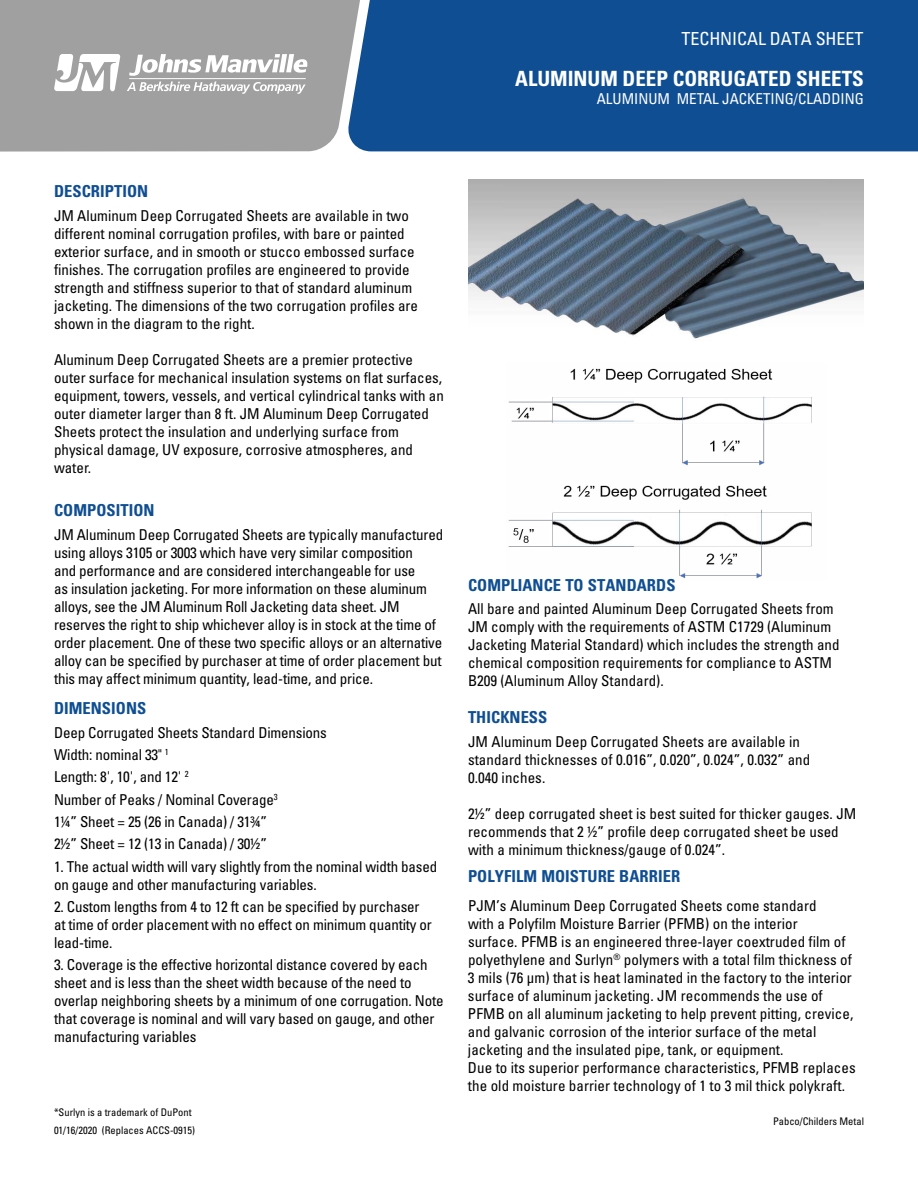
<style>
.page{position:relative;width:918px;height:1188px;background:#fff}
.page>*{position:absolute;margin:0;border:0;box-sizing:border-box;transform-origin:0 0}
.t1{font:700 condensed 21px "Univers LT Std";color:#fff}
.t2{font:condensed 18px "Univers LT Std";letter-spacing:-.005em;color:#fff}
.t3{font:700 condensed 16.5px "Univers LT Std";letter-spacing:.005em;color:#0f4e92}
.t4{font:condensed 15px/18px "Univers LT Std";color:#000}
.t5{font:condensed 15px "Univers LT Std";color:#fff}
.t6{font:condensed 10.5px "Univers LT Std";color:#000}
</style>
<div class="page">
<div style="left:362px;top:0;width:556px;height:151px;background:#0f4e92"></div>
<div style="left:0;top:0;width:362px;height:152px;background:#a0a0a0"></div>
<svg style="left:129px;top:54px;width:178px;height:22px"></svg>
<svg style="left:54px;top:54px;width:66px;height:37px"></svg>
<svg style="left:127px;top:82px;width:179px;height:12px"></svg>
<hr style="left:129px;top:78px;width:177px;height:1px;background:#fff">
<img style="left:468px;top:179px;width:396px;height:160px">
<img style="left:508px;top:368px;width:304px;height:211px">
<p class="t2" style="left:681px;top:27px;width:183px">TECHNICAL DATA SHEET</p>
<h1 class="t1" style="left:515px;top:65px;width:350px">ALUMINUM DEEP CORRUGATED SHEETS</h1>
<p class="t5" style="left:597px;top:89px;width:269px">ALUMINUM METAL JACKETING/CLADDING</p>
<p class="t3" style="left:54px;top:181px;width:96px">DESCRIPTION</p>
<p class="t4" style="left:54px;top:206px;width:366px">JM Aluminum Deep Corrugated Sheets are available in two different nominal corrugation profiles, with bare or painted exterior surface, and in smooth or stucco embossed surface finishes. The corrugation profiles are engineered to provide strength and stiffness superior to that of standard aluminum jacketing. The dimensions of the two corrugation profiles are shown in the diagram to the right.</p>
<p class="t4" style="left:54px;top:350px;width:391px">Aluminum Deep Corrugated Sheets are a premier protective outer surface for mechanical insulation systems on flat surfaces, equipment, towers, vessels, and vertical cylindrical tanks with an outer diameter larger than 8 ft. JM Aluminum Deep Corrugated Sheets protect the insulation and underlying surface from physical damage, UV exposure, corrosive atmospheres, and water.</p>
<p class="t3" style="left:54px;top:500px;width:102px">COMPOSITION</p>
<p class="t4" style="left:54px;top:525px;width:391px">JM Aluminum Deep Corrugated Sheets are typically manufactured using alloys 3105 or 3003 which have very similar composition<br>and performance and are considered interchangeable for use<br>as insulation jacketing. For more information on these aluminum alloys, see the JM Aluminum Roll Jacketing data sheet. JM reserves the right to ship whichever alloy is in stock at the time of order placement. One of these two specific alloys or an alternative alloy can be specified by purchaser at time of order placement but this may affect minimum quantity, lead-time, and price.</p>
<p class="t3" style="left:54px;top:698px;width:94px">DIMENSIONS</p>
<p class="t4" style="left:54px;top:721px;width:274px;line-height:22.4px">Deep Corrugated Sheets Standard Dimensions<br>Width: nominal 33" <sup>1<br></sup>Length: 8', 10', and 12' <sup>2<br></sup>Number of Peaks / Nominal Coverage<sup>3<br></sup>1¼” Sheet = 25 (26 in Canada) / 31¾”<br>2½” Sheet = 12 (13 in Canada) / 30½”</p>
<p class="t4" style="left:54px;top:857px;width:385px">1. The actual width will vary slightly from the nominal width based on gauge and other manufacturing variables.</p>
<p class="t4" style="left:54px;top:897px;width:379px">2. Custom lengths from 4 to 12 ft can be specified by purchaser at time of order placement with no effect on minimum quantity or lead-time.</p>
<p class="t4" style="left:54px;top:956px;width:391px">3. Coverage is the effective horizontal distance covered by each sheet and is less than the sheet width because of the need to overlap neighboring sheets by a minimum of one corrugation. Note that coverage is nominal and will vary based on gauge, and other manufacturing variables</p>
<p class="t6" style="left:54px;top:1105px;width:139px">*Surlyn is a trademark of DuPont</p>
<p class="t6" style="left:54px;top:1124px;width:143px">01/16/2020 (Replaces ACCS-0915)</p>
<p class="t3" style="left:468px;top:575px;width:209px">COMPLIANCE TO STANDARDS</p>
<p class="t4" style="left:468px;top:600px;width:373px">All bare and painted Aluminum Deep Corrugated Sheets from JM comply with the requirements of ASTM C1729 (Aluminum Jacketing Material Standard) which includes the strength and chemical composition requirements for compliance to ASTM B209 (Aluminum Alloy Standard).</p>
<p class="t3" style="left:468px;top:707px;width:81px">THICKNESS</p>
<p class="t4" style="left:468px;top:733px;width:344px">JM Aluminum Deep Corrugated Sheets are available in standard thicknesses of 0.016”, 0.020”, 0.024”, 0.032” and<br>0.040 inches.</p>
<p class="t4" style="left:468px;top:805px;width:390px">2½” deep corrugated sheet is best suited for thicker gauges. JM recommends that 2 ½” profile deep corrugated sheet be used with a minimum thickness/gauge of 0.024”.</p>
<p class="t3" style="left:468px;top:866px;width:214px">POLYFILM MOISTURE BARRIER</p>
<p class="t4" style="left:468px;top:897px;width:389px">PJM’s Aluminum Deep Corrugated Sheets come standard<br>with a Polyfilm Moisture Barrier (PFMB) on the interior<br>surface. PFMB is an engineered three-layer coextruded film of polyethylene and Surlyn<sup>®</sup> polymers with a total film thickness of 3 mils (76 µm) that is heat laminated in the factory to the interior surface of aluminum jacketing. JM recommends the use of PFMB on all aluminum jacketing to help prevent pitting, crevice, and galvanic corrosion of the interior surface of the metal jacketing and the insulated pipe, tank, or equipment.<br>Due to its superior performance characteristics, PFMB replaces the old moisture barrier technology of 1 to 3 mil thick polykraft.</p>
<p class="t6" style="left:773px;top:1114px;width:92px">Pabco/Childers Metal</p>
</div>
